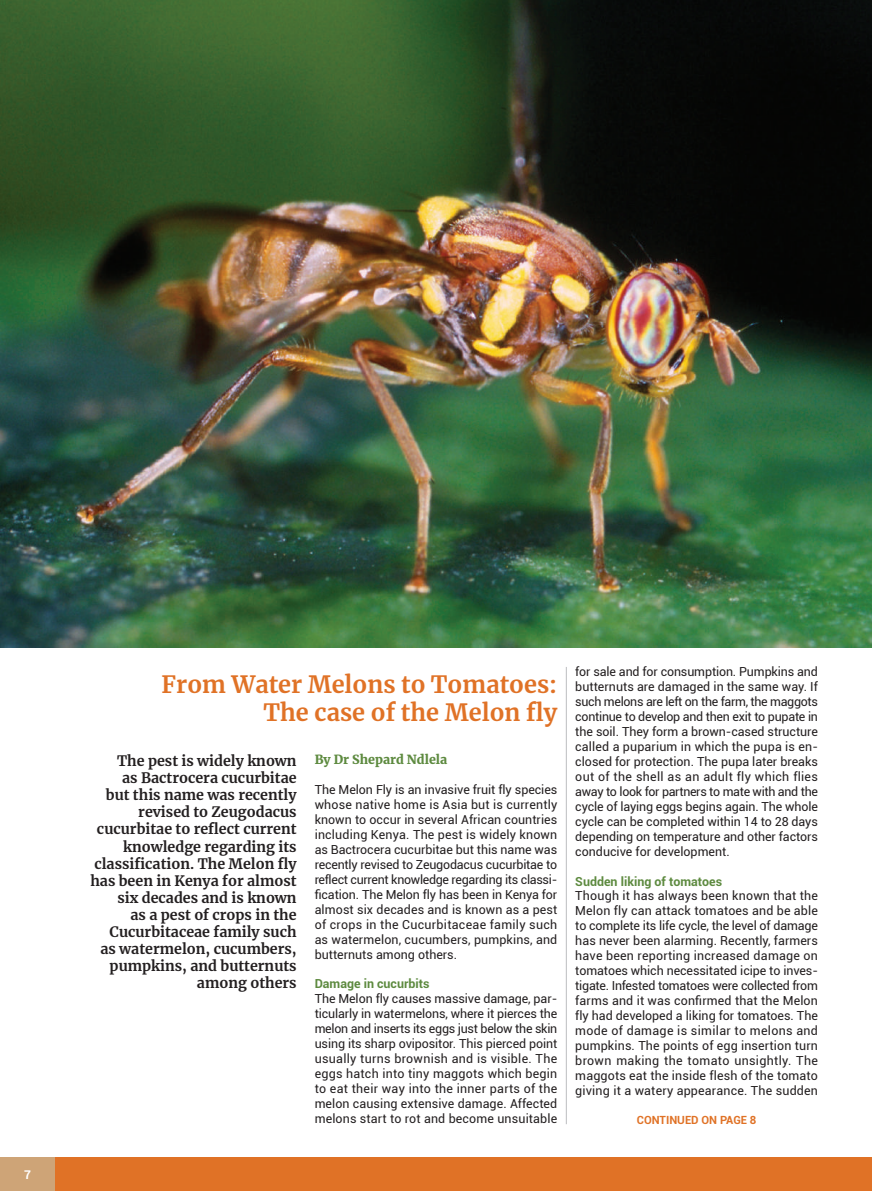
<style>
.page{position:relative;width:872px;height:1191px;background:#fff}
.page>*{position:absolute;margin:0;border:0;box-sizing:border-box;transform-origin:0 0}
.t1{font:700 23.55px/28.2px "Merriweather";color:#e07226;text-align:right}
.t2{font:700 14.25px/17.1px "Merriweather";color:#231f20;text-align:right}
.t3{font:12.45px/15px "Roboto";letter-spacing:.01em;color:#231f20;text-align:justify}
.t4{font:700 12.45px "Roboto";color:#5d8a3f}
.t5{font:900 12.45px "Merriweather";color:#5d8a3f}
.t6{font:700 12px "Roboto";color:#fff}
.t7{font:700 11.25px "Roboto";color:#e07226}
</style>
<div class="page">
<div style="left:0;top:1157px;width:872px;height:34px;background:#e07226"></div>
<div style="left:0;top:1157px;width:55px;height:34px;background:#cea477"></div>
<img style="left:1px;top:0;width:871px;height:647px">
<hr style="left:566px;top:667px;width:1px;height:457px;background:#bcbdc0">
<p class="t6" style="left:24px;top:1166px;width:8px">7</p>
<h1 class="t1" style="left:162px;top:670px;width:397px">From Water Melons to Tomatoes:<br>The case of the Melon fly</h1>
<p class="t2" style="left:90px;top:752px;width:208px">The pest is widely known<br>as Bactrocera cucurbitae<br>but this name was recently revised to Zeugodacus cucurbitae to reflect current knowledge regarding its classification. The Melon fly has been in Kenya for almost six decades and is known<br>as a pest of crops in the<br>Cucurbitaceae family such<br>as watermelon, cucumbers, pumpkins, and butternuts among others</p>
<p class="t5" style="left:315px;top:751px;width:134px">By Dr Shepard Ndlela</p>
<p class="t3" style="left:315px;top:781px;width:244px">The Melon Fly is an invasive fruit fly species whose native home is Asia but is currently known to occur in several African countries including Kenya. The pest is widely known as Bactrocera cucurbitae but this name was recently revised to Zeugodacus cucurbitae to reflect current knowledge regarding its classi&shy;fication. The Melon fly has been in Kenya for almost six decades and is known as a pest of crops in the Cucurbitaceae family such as watermelon, cucumbers, pumpkins, and butternuts among others.</p>
<p class="t4" style="left:315px;top:975px;width:116px">Damage in cucurbits</p>
<p class="t3" style="left:315px;top:991px;width:244px">The Melon fly causes massive damage, par&shy;ticularly in watermelons, where it pierces the melon and inserts its eggs just below the skin using its sharp ovipositor. This pierced point usually turns brownish and is visible. The eggs hatch into tiny maggots which begin to eat their way into the inner parts of the melon causing extensive damage. Affected melons start to rot and become unsuitable</p>
<p class="t3" style="left:575px;top:664px;width:244px">for sale and for consumption. Pumpkins and butternuts are damaged in the same way. If such melons are left on the farm, the maggots continue to develop and then exit to pupate in the soil. They form a brown-cased structure called a puparium in which the pupa is en&shy;closed for protection. The pupa later breaks out of the shell as an adult fly which flies away to look for partners to mate with and the cycle of laying eggs begins again. The whole cycle can be completed within 14 to 28 days depending on temperature and other factors conducive for development.</p>
<p class="t4" style="left:575px;top:872px;width:148px">Sudden liking of tomatoes</p>
<p class="t3" style="left:575px;top:888px;width:244px">Though it has always been known that the Melon fly can attack tomatoes and be able to complete its life cycle, the level of damage has never been alarming. Recently, farmers have been reporting increased damage on tomatoes which necessitated icipe to inves&shy;tigate. Infested tomatoes were collected from farms and it was confirmed that the Melon fly had developed a liking for tomatoes. The mode of damage is similar to melons and pumpkins. The points of egg insertion turn brown making the tomato unsightly. The maggots eat the inside flesh of the tomato giving it a watery appearance. The sudden</p>
<p class="t7" style="left:637px;top:1111px;width:121px">CONTINUED ON PAGE 8</p>
</div>
